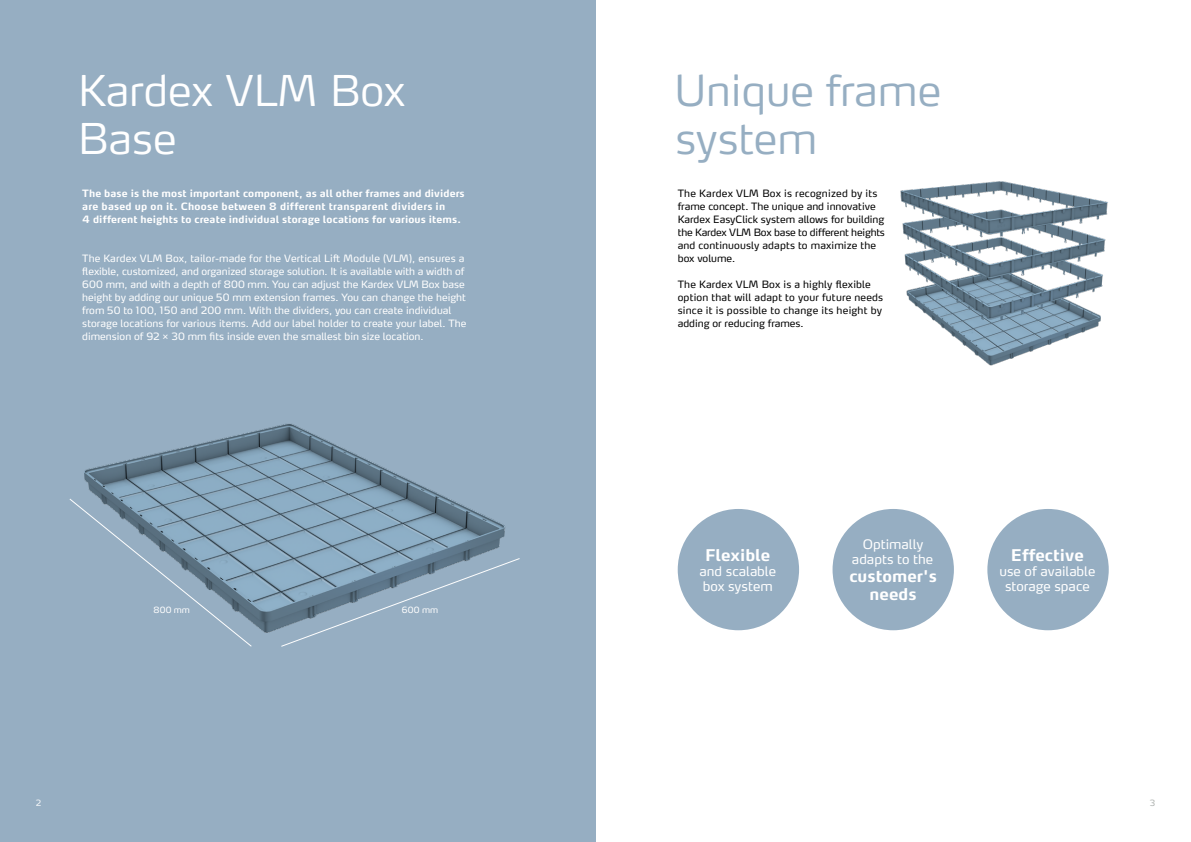
<style>
.page{position:relative;width:1191px;height:842px;background:#fff}
.page>*{position:absolute;margin:0;border:0;box-sizing:border-box;transform-origin:0 0}
.t1{font:300 42px/48px "Max Pro";color:#96aec2}
.t2{font:300 42px/48px "Max Pro";color:#fff}
.t3{font:700 16px/18px "Max Pro";color:#fff;text-align:center}
.t4{font:13px/15px "Max Pro";color:#fff;text-align:center}
.t5{font:10px/13px "Max Pro";color:#fff}
.t6{font:10px/13px "Max Pro";letter-spacing:.01em;color:#000}
.t7{font:700 10px/13px "Max Pro";letter-spacing:.01em;color:#fff}
.t8{font:8.5px "Max Pro";letter-spacing:.015em;color:#fff}
.t9{font:300 8.5px "Max Pro";color:#fff}
.t10{font:300 8.5px "Max Pro";color:#a8aca9}
</style>
<div class="page">
<div style="left:0;top:0;width:595px;height:842px;background:#96aec2"></div>
<img style="left:84px;top:424px;width:422px;height:209px">
<img style="left:900px;top:181px;width:208px;height:185px">
<svg style="left:281px;top:558px;width:239px;height:89px"></svg>
<svg style="left:69px;top:498px;width:183px;height:149px"></svg>
<div style="left:677px;top:509px;width:122px;height:121px;background:#96aec2;border-radius:50%"></div>
<div style="left:832px;top:509px;width:122px;height:121px;background:#96aec2;border-radius:50%"></div>
<div style="left:987px;top:509px;width:121px;height:121px;background:#96aec2;border-radius:50%"></div>
<h1 class="t2" style="left:78px;top:62px;width:329px">Kardex VLM Box<br>Base</h1>
<p class="t7" style="left:82px;top:185px;width:384px">The base is the most important component, as all other frames and dividers are based up on it. Choose between 8 different transparent dividers in<br>4 different heights to create individual storage locations for various items.</p>
<p class="t5" style="left:82px;top:251px;width:386px">The Kardex VLM Box, tailor-made for the Vertical Lift Module (VLM), ensures a flexible, customized, and organized storage solution. It is available with a width of 600 mm, and with a depth of 800 mm. You can adjust the Kardex VLM Box base height by adding our unique 50 mm extension frames. You can change the height from 50 to 100, 150 and 200 mm. With the dividers, you can create individual storage locations for various items. Add our label holder to create your label. The dimension of 92 × 30 mm fits inside even the smallest bin size location.</p>
<p class="t8" style="left:153px;top:603px;width:38px">800 mm</p>
<p class="t8" style="left:402px;top:603px;width:38px">600 mm</p>
<h1 class="t1" style="left:674px;top:62px;width:268px">Unique frame system</h1>
<p class="t6" style="left:677px;top:186px;width:209px">The Kardex VLM Box is recognized by its frame concept. The unique and innovative Kardex EasyClick system allows for building the Kardex VLM Box base to different heights and continuously adapts to maximize the box volume.</p>
<p class="t6" style="left:677px;top:277px;width:207px">The Kardex VLM Box is a highly flexible option that will adapt to your future needs since it is possible to change its height by adding or reducing frames.</p>
<h2 class="t3" style="left:705px;top:544px;width:67px">Flexible</h2>
<h3 class="t4" style="left:699px;top:562px;width:78px;text-align:left">and scalable box system</h3>
<h3 class="t4" style="left:852px;top:535px;width:83px">Optimally adapts to the</h3>
<h2 class="t3" style="left:849px;top:565px;width:89px">customer's needs</h2>
<h2 class="t3" style="left:1011px;top:544px;width:74px">Effective</h2>
<h3 class="t4" style="left:999px;top:562px;width:97px">use of available storage space</h3>
<p class="t9" style="left:36px;top:796px;width:7px">2</p>
<p class="t10" style="left:1149px;top:796px;width:7px">3</p>
</div>
